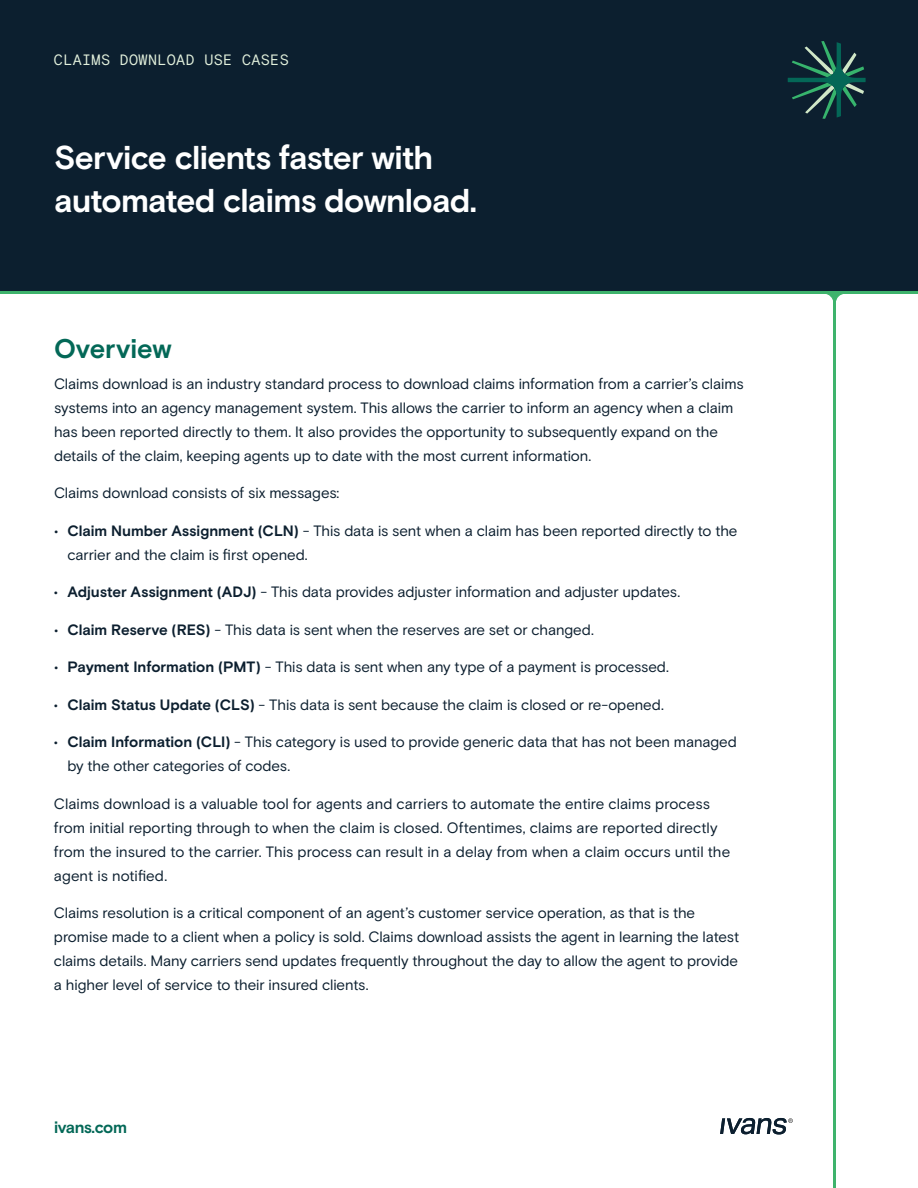
<style>
.page{position:relative;width:918px;height:1188px;background:#fff}
.page>*{position:absolute;margin:0;border:0;box-sizing:border-box;transform-origin:0 0}
.t1{font:700 33px/43.5px "Basis Grotesque";letter-spacing:-.025em;color:#fff}
.t2{font:700 27px "Basis Grotesque";color:#036857}
.t3{font:700 16.5px "Basis Grotesque";letter-spacing:-.03em;color:#036857}
.t4{font:15px/24px "Basis Grotesque";letter-spacing:-.005em;color:#0c1f2f}
.t5{font:15px "Basis Grotesque Mono";letter-spacing:.025em;color:#e2f0dc}
.s1{font-weight:700}
</style>
<div class="page">
<div style="left:0;top:0;width:918px;height:291px;background:#0c1f2f"></div>
<hr style="left:833px;top:299px;width:3px;height:889px;background:#3eb36c">
<svg style="left:826px;top:294px;width:17px;height:7px"></svg>
<hr style="left:0;top:291px;width:918px;height:3px;background:#3eb36c">
<svg style="left:788px;top:41px;width:78px;height:78px"></svg>
<svg style="left:720px;top:1118px;width:73px;height:16px"></svg>
<p class="t5" style="left:54px;top:50px;width:236px">CLAIMS DOWNLOAD USE CASES</p>
<h1 class="t1" style="left:54px;top:137px;width:424px">Service clients faster with automated claims download.</h1>
<h2 class="t2" style="left:54px;top:333px;width:119px">Overview</h2>
<p class="t4" style="left:54px;top:372px;width:691px">Claims download is an industry standard process to download claims information from a carrier’s claims systems into an agency management system. This allows the carrier to inform an agency when a claim has been reported directly to them. It also provides the opportunity to subsequently expand on the details of the claim, keeping agents up to date with the most current information.</p>
<p class="t4" style="left:54px;top:481px;width:287px">Claims download consists of six messages:</p>
<p class="t4" style="left:67px;top:519px;width:672px;text-indent:-13px">• <span class="s1">Claim Number Assignment (CLN)</span> - This data is sent when a claim has been reported directly to the carrier and the claim is first opened.</p>
<p class="t4" style="left:54px;top:580px;width:628px">• <span class="s1">Adjuster Assignment (ADJ)</span> - This data provides adjuster information and adjuster updates.</p>
<p class="t4" style="left:54px;top:618px;width:541px">• <span class="s1">Claim Reserve (RES)</span> - This data is sent when the reserves are set or changed.</p>
<p class="t4" style="left:54px;top:655px;width:616px">• <span class="s1">Payment Information (PMT)</span> - This data is sent when any type of a payment is processed.</p>
<p class="t4" style="left:54px;top:693px;width:611px">• <span class="s1">Claim Status Update (CLS)</span> - This data is sent because the claim is closed or re-opened.</p>
<p class="t4" style="left:67px;top:730px;width:671px;text-indent:-13px">• <span class="s1">Claim Information (CLI)</span> - This category is used to provide generic data that has not been managed by the other categories of codes.</p>
<p class="t4" style="left:54px;top:792px;width:678px">Claims download is a valuable tool for agents and carriers to automate the entire claims process from initial reporting through to when the claim is closed. Oftentimes, claims are reported directly from the insured to the carrier. This process can result in a delay from when a claim occurs until the agent is notified.</p>
<p class="t4" style="left:54px;top:901px;width:687px">Claims resolution is a critical component of an agent’s customer service operation, as that is the promise made to a client when a policy is sold. Claims download assists the agent in learning the latest claims details. Many carriers send updates frequently throughout the day to allow the agent to provide a higher level of service to their insured clients.</p>
<p class="t3" style="left:54px;top:1118px;width:75px">ivans.com</p>
</div>
